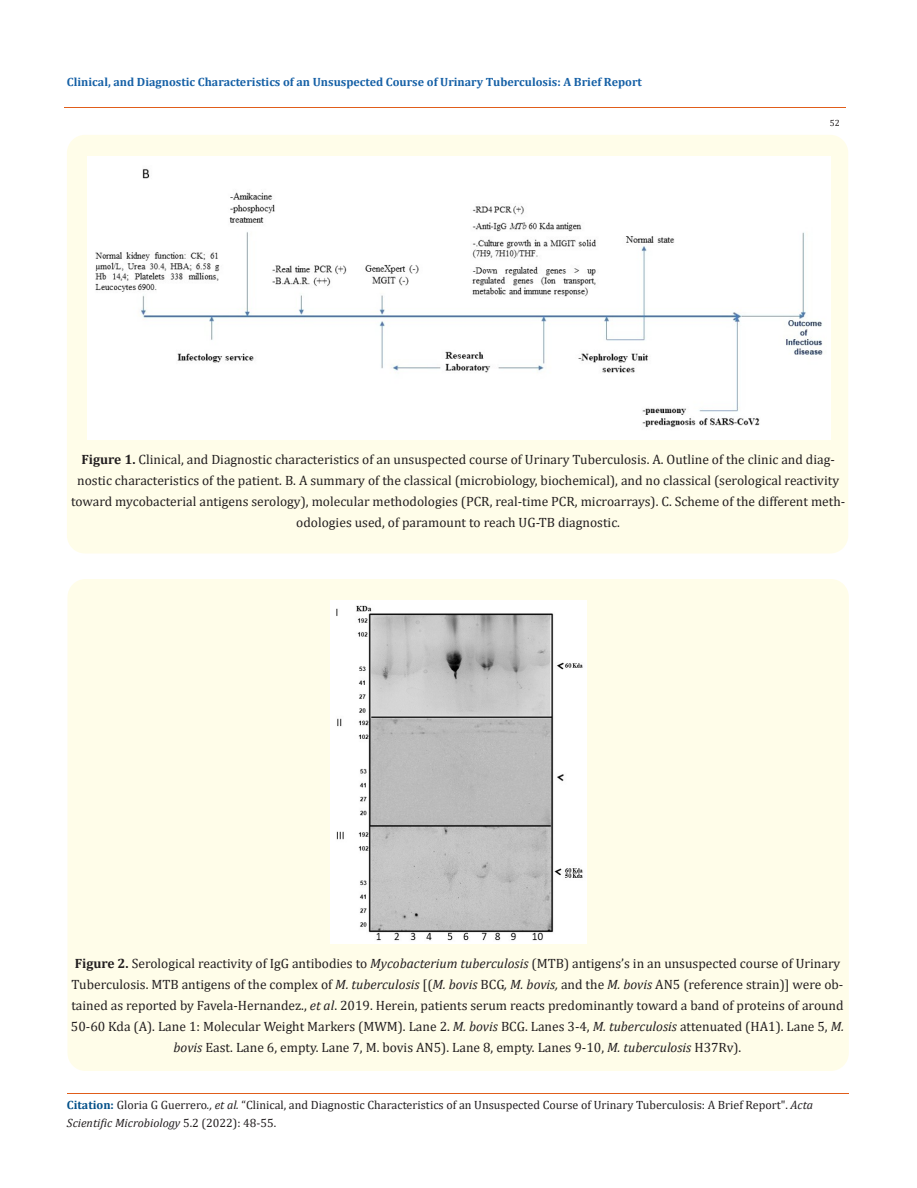
<style>
.page{position:relative;width:917px;height:1188px;background:#fff}
.page>*{position:absolute;margin:0;border:0;box-sizing:border-box;transform-origin:0 0}
.t1{font:13.5px/21px "Cambria";color:#231f20;text-align:center}
.t2{font:12px/18px "Cambria";color:#231f20}
.t3{font:700 12px "Cambria";color:#1560a6}
.t4{font:9px "Cambria";color:#231f20}
.s1{font-weight:700}
.s2{font-style:italic}
.s3{font-weight:700;color:#035089}
</style>
<div class="page">
<hr style="left:64px;top:108px;width:781px;height:1px;background:#e05d1a">
<hr style="left:67px;top:1094px;width:781px;height:1px;background:#e05d1a">
<div style="left:67px;top:135px;width:781px;height:419px;background:#fffde9;border-radius:18px"></div>
<div style="left:88px;top:156px;width:742px;height:284px;background:#fff"></div>
<div style="left:67px;top:579px;width:781px;height:492px;background:#fffde9;border-radius:18px"></div>
<img style="left:331px;top:600px;width:255px;height:343px">
<p class="t3" style="left:67px;top:73px;width:576px">Clinical, and Diagnostic Characteristics of an Unsuspected Course of Urinary Tuberculosis: A Brief Report</p>
<p class="t4" style="left:829px;top:118px;width:11px">52</p>
<p class="t1" style="left:71px;top:449px;width:775px"><span class="s1">Figure 1.</span> Clinical, and Diagnostic characteristics of an unsuspected course of Urinary Tuberculosis. A. Outline of the clinic and diag&shy;nostic characteristics of the patient. B. A summary of the classical (microbiology, biochemical), and no classical (serological reactivity toward mycobacterial antigens serology), molecular methodologies (PCR, real-time PCR, microarrays). C. Scheme of the different meth&shy;odologies used, of paramount to reach UG-TB diagnostic.</p>
<p class="t1" style="left:71px;top:953px;width:774px"><span class="s1">Figure 2.</span> Serological reactivity of IgG antibodies to <span class="s2">Mycobacterium tuberculosis</span> (MTB) antigens’s in an unsuspected course of Urinary Tuberculosis. MTB antigens of the complex of <span class="s2">M. tuberculosis</span> [(<span class="s2">M. bovis</span> BCG<span class="s2">, M. bovis,</span> and the <span class="s2">M. bovis</span> AN5 (reference strain)] were ob&shy;tained as reported by Favela-Hernandez., <span class="s2">et al</span>. 2019. Herein, patients serum reacts predominantly toward a band of proteins of around 50-60 Kda (A). Lane 1: Molecular Weight Markers (MWM). Lane 2. <span class="s2">M. bovis</span> BCG. Lanes 3-4, <span class="s2">M. tuberculosis</span> attenuated (HA1). Lane 5, <span class="s2">M. bovis</span> East. Lane 6, empty. Lane 7, M. bovis AN5). Lane 8, empty. Lanes 9-10, <span class="s2">M. tuberculosis</span> H37Rv).</p>
<p class="t2" style="left:67px;top:1096px;width:747px"><span class="s3">Citation:</span> Gloria G Guerrero<span class="s2">., et al.</span> “Clinical, and Diagnostic Characteristics of an Unsuspected Course of Urinary Tuberculosis: A Brief Report". <span class="s2">Acta<br>Scientific Microbiology</span> 5.2 (2022): 48-55.</p>
</div>
